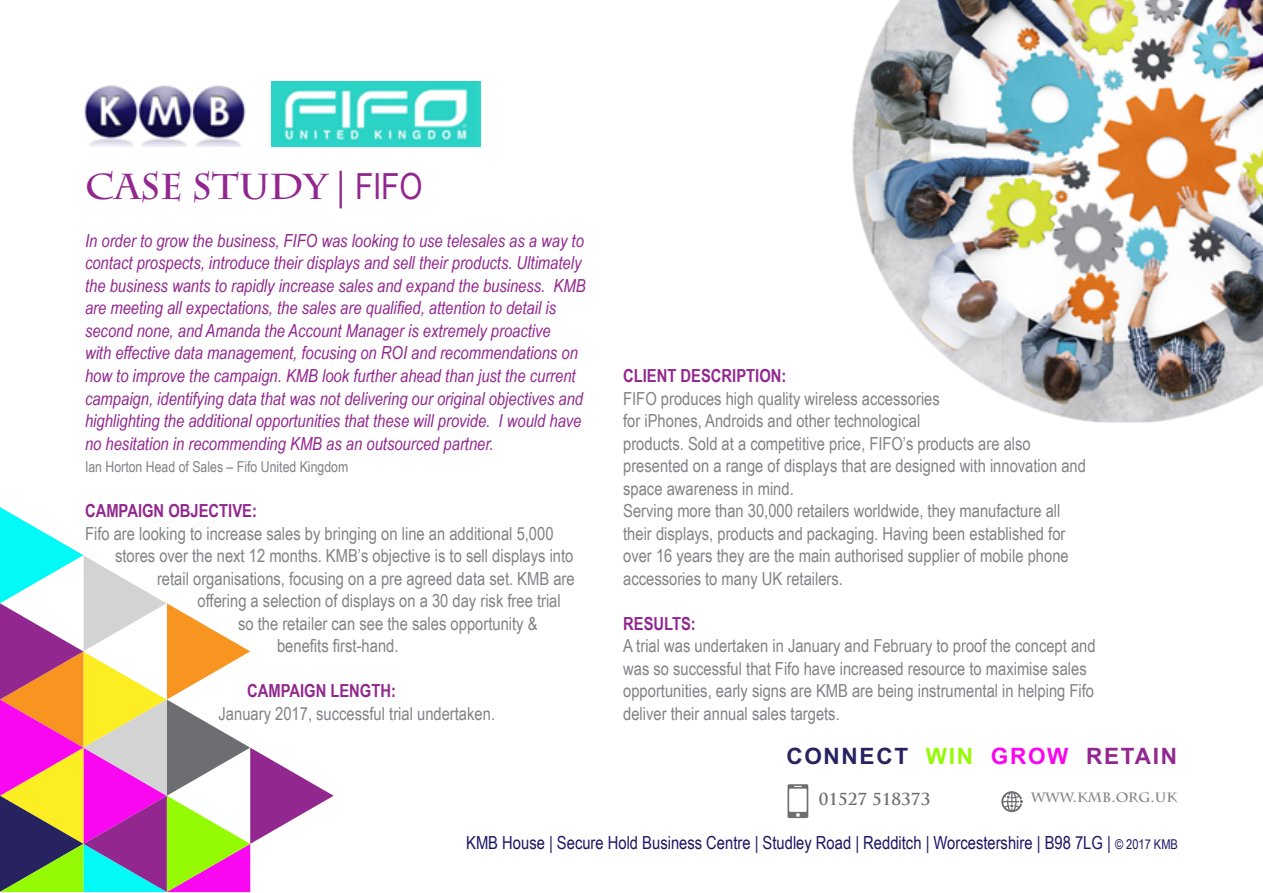
<style>
.page{position:relative;width:1263px;height:893px;background:#fff}
.page>*{position:absolute;margin:0;border:0;box-sizing:border-box;transform-origin:0 0}
.t1{font:700 36px "Charlemagne Std";color:#92278f}
.t2{font:700 22.65px "Arial";letter-spacing:.075em;color:#272361}
.t3{font:18px/22.5px "Arial Narrow";color:#808285}
.t4{font:italic 18px/22.5px "Arial Narrow";color:#92278f}
.t5{font:18px "Arial Narrow";color:#1b1464}
.t6{font:700 18px "Arial Narrow";color:#92278f}
.t7{font:700 16.2px "Trajan Pro";color:#6d6e71}
.t8{font:15px "Arial Narrow";color:#808285}
.t9{font:700 13.5px "Charlemagne Std";color:#808285}
.t10{font:700 13.5px "Trajan Pro";color:#6d6e71}
.s1{font-family:"Arial Narrow";font-weight:400}
.s2{color:#95fb04}
.s3{color:#f807f0}
.s4{color:#92278f}
.s5{font-size:13.5px}
</style>
<div class="page">
<img style="left:852px;top:0;width:411px;height:422px">
<img style="left:84px;top:85px;width:162px;height:62px">
<svg style="left:0;top:507px;width:334px;height:385px"></svg>
<svg style="left:787px;top:784px;width:21px;height:34px"></svg>
<svg style="left:1001px;top:791px;width:22px;height:21px"></svg>
<img style="left:271px;top:82px;width:209px;height:65px">
<h1 class="t1" style="left:85px;top:166px;width:339px">CASE STUDY | <span class="s1">FIFO</span></h1>
<p class="t4" style="left:85px;top:229px;width:502px">In order to grow the business, FIFO was looking to use telesales as a way to contact prospects, introduce their displays and sell their products. Ultimately the business wants to rapidly increase sales and expand the business. KMB are meeting all expectations, the sales are qualified, attention to detail is second none, and Amanda the Account Manager is extremely proactive<br>with effective data management, focusing on ROI and recommendations on how to improve the campaign. KMB look further ahead than just the current campaign, identifying data that was not delivering our original objectives and highlighting the additional opportunities that these will provide. I would have no hesitation in recommending KMB as an outsourced partner.</p>
<p class="t8" style="left:85px;top:456px;width:265px">Ian Horton Head of Sales – Fifo United Kingdom</p>
<p class="t6" style="left:85px;top:497px;width:173px">CAMPAIGN OBJECTIVE:</p>
<p class="t3" style="left:85px;top:521px;width:470px">Fifo are looking to increase sales by bringing on line an additional 5,000</p>
<p class="t3" style="left:115px;top:544px;width:460px">stores over the next 12 months. KMB’s objective is to sell displays into</p>
<p class="t3" style="left:157px;top:566px;width:419px">retail organisations, focusing on a pre agreed data set. KMB are</p>
<p class="t3" style="left:198px;top:589px;width:365px">offering a selection of displays on a 30 day risk free trial</p>
<p class="t3" style="left:238px;top:611px;width:301px">so the retailer can see the sales opportunity &amp;</p>
<p class="t3" style="left:277px;top:634px;width:123px">benefits first-hand.</p>
<p class="t6" style="left:247px;top:677px;width:150px">CAMPAIGN LENGTH:</p>
<p class="t3" style="left:219px;top:701px;width:278px">January 2017, successful trial undertaken.</p>
<p class="t6" style="left:623px;top:362px;width:165px">CLIENT DESCRIPTION:</p>
<p class="t3" style="left:623px;top:387px;width:464px">FIFO produces high quality wireless accessories<br>for iPhones, Androids and other technological<br>products. Sold at a competitive price, FIFO’s products are also presented on a range of displays that are designed with innovation and space awareness in mind.<br>Serving more than 30,000 retailers worldwide, they manufacture all their displays, products and packaging. Having been established for over 16 years they are the main authorised supplier of mobile phone accessories to many UK retailers.</p>
<p class="t6" style="left:623px;top:610px;width:74px">RESULTS:</p>
<p class="t3" style="left:623px;top:634px;width:474px">A trial was undertaken in January and February to proof the concept and was so successful that Fifo have increased resource to maximise sales opportunities, early signs are KMB are being instrumental in helping Fifo deliver their annual sales targets.</p>
<p class="t2" style="left:786px;top:740px;width:392px">CONNECT <span class="s2">WIN</span> <span class="s3">GROW</span> <span class="s4">RETAIN</span></p>
<p class="t7" style="left:818px;top:789px;width:113px">01527 518373</p>
<p class="t10" style="left:1032px;top:793px;width:146px">WWW.KMB.ORG.UK</p>
<p class="t9" style="left:1031px;top:789px;width:148px">WWW.KMB.ORG.UK</p>
<p class="t5" style="left:466px;top:829px;width:713px">KMB House | Secure Hold Business Centre | Studley Road | Redditch | Worcestershire | B98 7LG | <span class="s5">© 2017 KMB</span></p>
</div>
